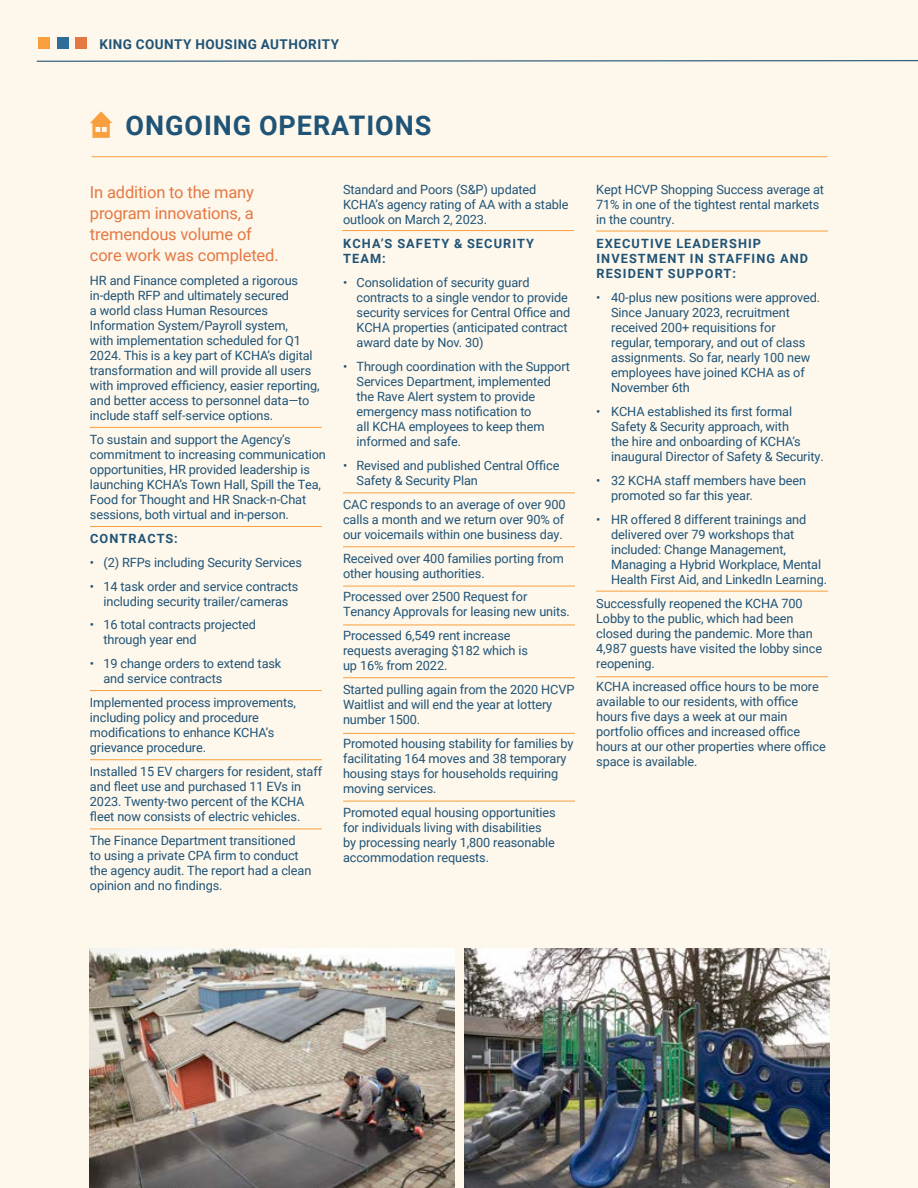
<style>
.page{position:relative;width:918px;height:1188px;background:#fef7ec}
.page>*{position:absolute;margin:0;border:0;box-sizing:border-box;transform-origin:0 0}
.t1{font:700 27px "Roboto";letter-spacing:.035em;color:#1f5477}
.t2{font:16.5px/21px "Roboto";letter-spacing:-.01em;color:#e57842}
.t3{font:700 13.5px "Roboto";letter-spacing:.035em;color:#1f5477}
.t4{font:12.75px/15px "Roboto";letter-spacing:-.01em;color:#1f5477}
.t5{font:700 12.75px/15px "Roboto";letter-spacing:.085em;color:#1f5477}
</style>
<div class="page">
<svg style="left:36px;top:60px;width:882px;height:2px;background:#7f9aa9"></svg>
<div style="left:75px;top:37px;width:12px;height:12px;background:#e57842"></div>
<div style="left:57px;top:37px;width:12px;height:12px;background:#2f6d99"></div>
<div style="left:38px;top:37px;width:12px;height:12px;background:#f99f3e"></div>
<svg style="left:90px;top:111px;width:22px;height:27px"></svg>
<hr style="left:90px;top:427px;width:232px;height:1px;background:#f99f3e">
<hr style="left:90px;top:526px;width:232px;height:1px;background:#f99f3e">
<hr style="left:92px;top:156px;width:735px;height:1px;background:#f99f3e">
<img style="left:90px;top:948px;width:365px;height:240px">
<img style="left:465px;top:948px;width:364px;height:240px">
<hr style="left:90px;top:759px;width:232px;height:1px;background:#f99f3e">
<hr style="left:342px;top:230px;width:232px;height:1px;background:#f99f3e">
<hr style="left:343px;top:546px;width:232px;height:1px;background:#f99f3e">
<hr style="left:343px;top:586px;width:232px;height:1px;background:#f99f3e">
<hr style="left:343px;top:624px;width:232px;height:1px;background:#f99f3e">
<hr style="left:343px;top:677px;width:232px;height:1px;background:#f99f3e">
<hr style="left:343px;top:733px;width:232px;height:1px;background:#f99f3e">
<hr style="left:343px;top:801px;width:232px;height:1px;background:#f99f3e">
<hr style="left:596px;top:231px;width:232px;height:1px;background:#f99f3e">
<hr style="left:90px;top:690px;width:232px;height:1px;background:#f99f3e">
<hr style="left:90px;top:828px;width:232px;height:1px;background:#f99f3e">
<hr style="left:343px;top:492px;width:232px;height:1px;background:#f99f3e">
<hr style="left:596px;top:591px;width:232px;height:1px;background:#f99f3e">
<hr style="left:596px;top:676px;width:232px;height:1px;background:#f99f3e">
<p class="t3" style="left:99px;top:34px;width:241px">KING COUNTY HOUSING AUTHORITY</p>
<h1 class="t1" style="left:126px;top:107px;width:307px">ONGOING OPERATIONS</h1>
<p class="t2" style="left:90px;top:181px;width:190px">In addition to the many program innovations, a tremendous volume of core work was completed.</p>
<p class="t4" style="left:90px;top:272px;width:231px">HR and Finance completed a rigorous in-depth RFP and ultimately secured<br>a world class Human Resources Information System/Payroll system,<br>with implementation scheduled for Q1<br>2024. This is a key part of KCHA’s digital transformation and will provide all users with improved efficiency, easier reporting, and better access to personnel data—to include staff self-service options.</p>
<p class="t4" style="left:90px;top:431px;width:238px">To sustain and support the Agency’s commitment to increasing communication opportunities, HR provided leadership is launching KCHA’s Town Hall, Spill the Tea, Food for Thought and HR Snack-n-Chat sessions, both virtual and in-person.</p>
<p class="t5" style="left:90px;top:530px;width:89px">CONTRACTS:</p>
<p class="t4" style="left:90px;top:554px;width:214px">• (2) RFPs including Security Services</p>
<p class="t4" style="left:90px;top:578px;width:210px;text-align:center">• 14 task order and service contracts including security trailer/cameras</p>
<p class="t4" style="left:103px;top:617px;width:154px;text-indent:-14px">• 16 total contracts projected through year end</p>
<p class="t4" style="left:103px;top:656px;width:179px;text-indent:-14px">• 19 change orders to extend task and service contracts</p>
<p class="t4" style="left:90px;top:695px;width:208px">Implemented process improvements, including policy and procedure modifications to enhance KCHA’s grievance procedure.</p>
<p class="t4" style="left:90px;top:764px;width:234px">Installed 15 EV chargers for resident, staff and fleet use and purchased 11 EVs in 2023. Twenty-two percent of the KCHA fleet now consists of electric vehicles.</p>
<p class="t4" style="left:90px;top:833px;width:223px">The Finance Department transitioned<br>to using a private CPA firm to conduct the agency audit. The report had a clean opinion and no findings.</p>
<p class="t4" style="left:343px;top:182px;width:227px">Standard and Poors (S&amp;P) updated<br>KCHA’s agency rating of AA with a stable outlook on March 2, 2023.</p>
<p class="t5" style="left:343px;top:235px;width:192px">KCHA’S SAFETY &amp; SECURITY<br>TEAM:</p>
<p class="t4" style="left:357px;top:274px;width:215px;text-indent:-13px">• Consolidation of security guard contracts to a single vendor to provide security services for Central Office and KCHA properties (anticipated contract award date by Nov. 30)</p>
<p class="t4" style="left:357px;top:358px;width:215px;text-indent:-14px">• Through coordination with the Support<br>Services Department, implemented the Rave Alert system to provide emergency mass notification to<br>all KCHA employees to keep them informed and safe.</p>
<p class="t4" style="left:357px;top:457px;width:204px;text-indent:-14px">• Revised and published Central Office<br>Safety &amp; Security Plan</p>
<p class="t4" style="left:343px;top:496px;width:224px;text-align:justify">CAC responds to an average of over 900 calls a month and we return over 90% of our voicemails within one business day.</p>
<p class="t4" style="left:343px;top:550px;width:222px">Received over 400 families porting from other housing authorities.</p>
<p class="t4" style="left:343px;top:589px;width:228px">Processed over 2500 Request for<br>Tenancy Approvals for leasing new units.</p>
<p class="t4" style="left:343px;top:628px;width:187px">Processed 6,549 rent increase requests averaging $182 which is up 16% from 2022.</p>
<p class="t4" style="left:343px;top:682px;width:233px">Started pulling again from the 2020 HCVP<br>Waitlist and will end the year at lottery number 1500.</p>
<p class="t4" style="left:343px;top:736px;width:232px">Promoted housing stability for families by facilitating 164 moves and 38 temporary housing stays for households requiring moving services.</p>
<p class="t4" style="left:343px;top:805px;width:214px">Promoted equal housing opportunities for individuals living with disabilities by processing nearly 1,800 reasonable accommodation requests.</p>
<p class="t4" style="left:596px;top:181px;width:229px">Kept HCVP Shopping Success average at<br>71% in one of the tightest rental markets in the country.</p>
<p class="t5" style="left:596px;top:235px;width:213px">EXECUTIVE LEADERSHIP<br>INVESTMENT IN STAFFING AND<br>RESIDENT SUPPORT:</p>
<p class="t4" style="left:611px;top:289px;width:210px;text-indent:-15px">• 40-plus new positions were approved.<br>Since January 2023, recruitment received 200+ requisitions for<br>regular, temporary, and out of class assignments. So far, nearly 100 new employees have joined KCHA as of<br>November 6th</p>
<p class="t4" style="left:611px;top:403px;width:214px;text-indent:-15px">• KCHA established its first formal Safety &amp; Security approach, with<br>the hire and onboarding of KCHA’s inaugural Director of Safety &amp; Security.</p>
<p class="t4" style="left:611px;top:472px;width:197px;text-indent:-15px">• 32 KCHA staff members have been promoted so far this year.</p>
<p class="t4" style="left:611px;top:511px;width:217px;text-indent:-15px">• HR offered 8 different trainings and delivered over 79 workshops that included: Change Management, Managing a Hybrid Workplace, Mental Health First Aid, and LinkedIn Learning.</p>
<p class="t4" style="left:596px;top:595px;width:227px">Successfully reopened the KCHA 700<br>Lobby to the public, which had been closed during the pandemic. More than<br>4,987 guests have visited the lobby since reopening.</p>
<p class="t4" style="left:596px;top:679px;width:231px">KCHA increased office hours to be more available to our residents, with office hours five days a week at our main portfolio offices and increased office hours at our other properties where office space is available.</p>
</div>
